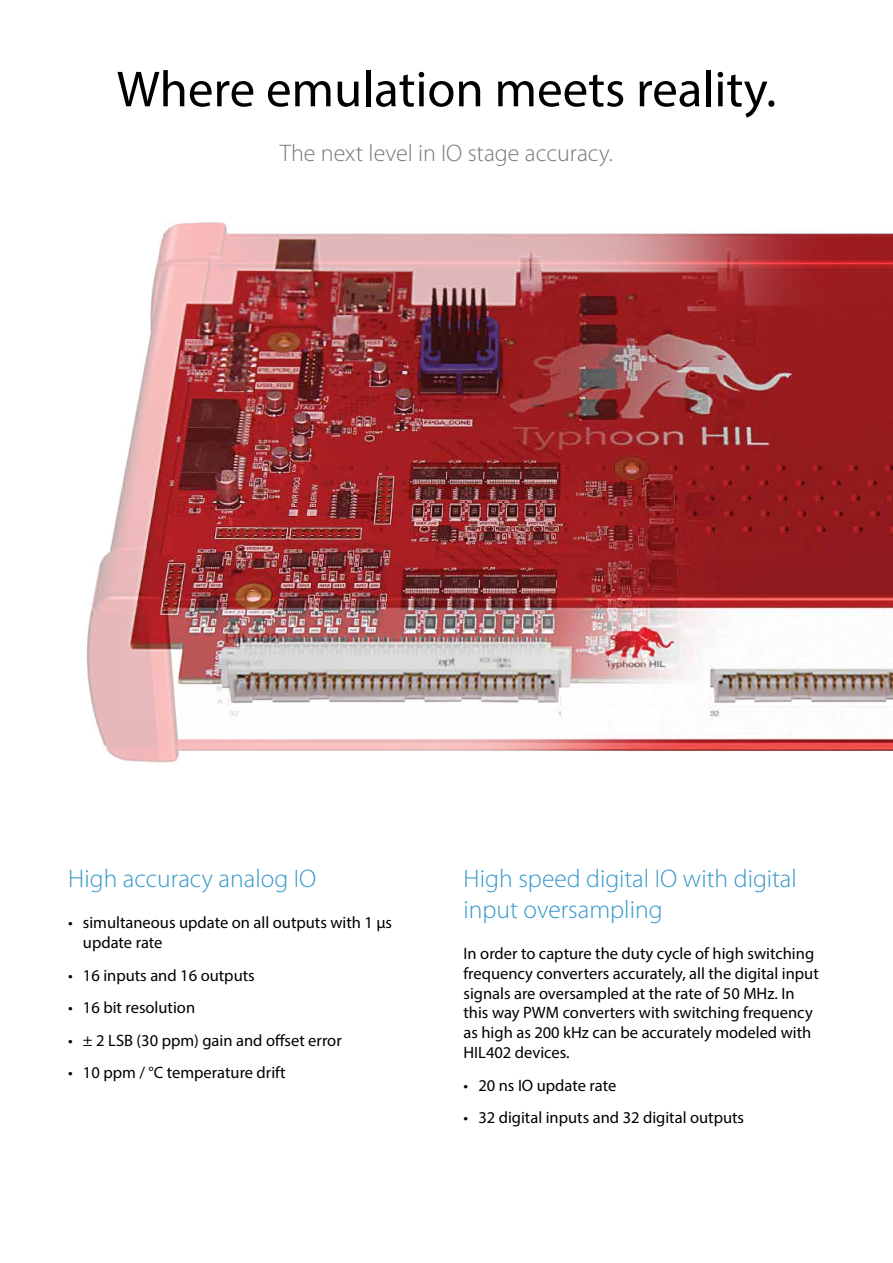
<style>
.page{position:relative;width:893px;height:1263px;background:#fff}
.page>*{position:absolute;margin:0;border:0;box-sizing:border-box;transform-origin:0 0}
.t1{font:51px "Myriad Pro";color:#000}
.t2{font:300 25.5px/30.6px "Myriad Pro";color:#3698ca}
.t3{font:300 24px "Myriad Pro";color:#77787b}
.t4{font:16.5px/19.8px "Myriad Pro";color:#000}
</style>
<div class="page">
<img style="left:86px;top:222px;width:807px;height:541px">
<h1 class="t1" style="left:117px;top:58px;width:661px">Where emulation meets reality.</h1>
<h3 class="t3" style="left:280px;top:139px;width:334px">The next level in IO stage accuracy.</h3>
<h2 class="t2" style="left:68px;top:864px;width:250px">High accuracy analog IO</h2>
<p class="t4" style="left:83px;top:913px;width:311px;text-indent:-15px">• simultaneous update on all outputs with 1 µs update rate</p>
<p class="t4" style="left:68px;top:965px;width:188px">• 16 inputs and 16 outputs</p>
<p class="t4" style="left:68px;top:998px;width:129px">• 16 bit resolution</p>
<p class="t4" style="left:68px;top:1030px;width:275px">• ± 2 LSB (30 ppm) gain and offset error</p>
<p class="t4" style="left:68px;top:1063px;width:219px">• 10 ppm / °C temperature drift</p>
<h2 class="t2" style="left:463px;top:864px;width:335px">High speed digital IO with digital input oversampling</h2>
<p class="t4" style="left:463px;top:943px;width:357px">In order to capture the duty cycle of high switching frequency converters accurately, all the digital input signals are oversampled at the rate of 50 MHz. In this way PWM converters with switching frequency as high as 200 kHz can be accurately modeled with HIL402 devices.</p>
<p class="t4" style="left:463px;top:1075px;width:154px">• 20 ns IO update rate</p>
<p class="t4" style="left:463px;top:1107px;width:282px">• 32 digital inputs and 32 digital outputs</p>
</div>
